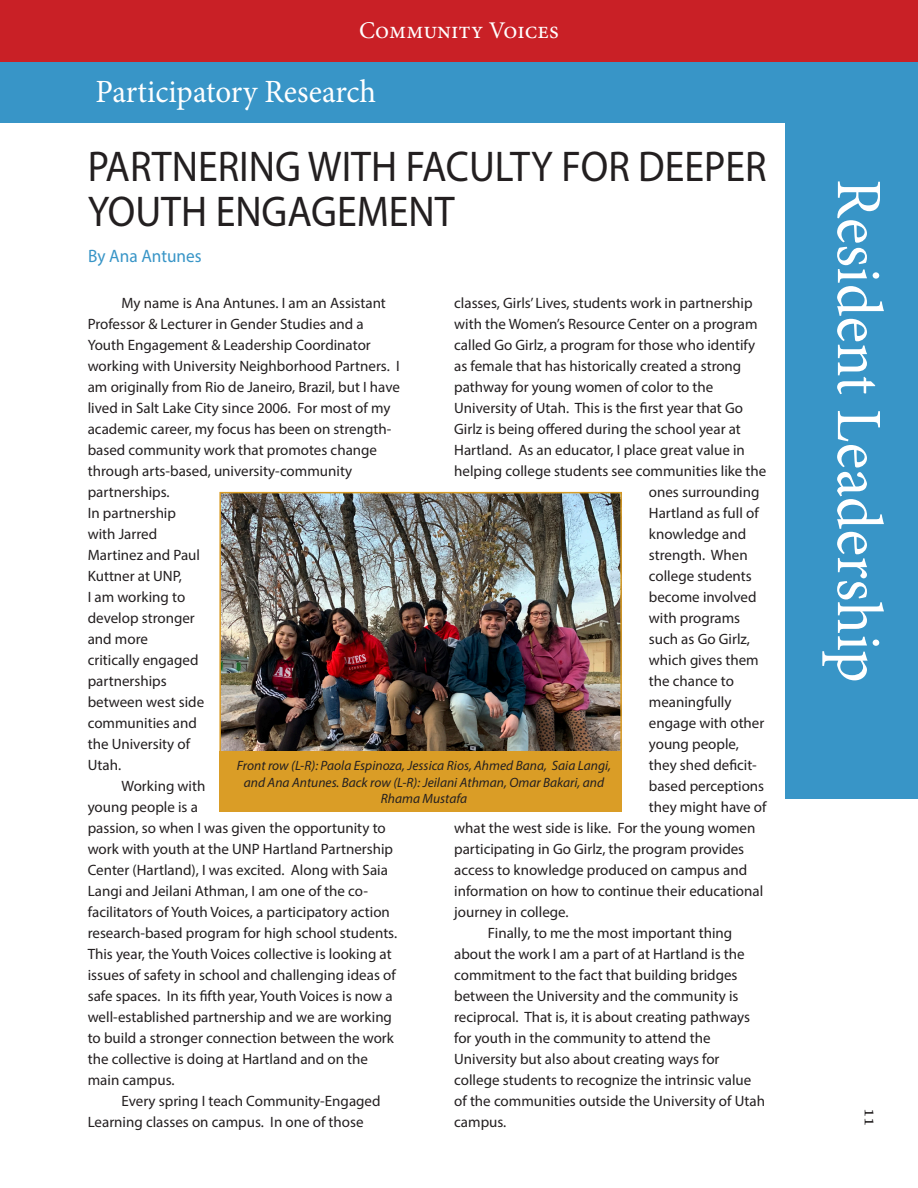
<style>
.page{position:relative;width:918px;height:1188px;background:#fff}
.page>*{position:absolute;margin:0;border:0;box-sizing:border-box;transform-origin:0 0}
.t1{font:64.8px "Minion Pro";color:#fff;scale:.96 1}
.t2{font:43.2px/45px "Myriad Pro";color:#231f20;scale:.93 1}
.t3{font:32.4px "Minion Pro";color:#fff;scale:.96 1}
.t4{font:24px "Minion Pro";color:#fff}
.t5{font:19.5px "Minion Pro";color:#231f20}
.t6{font:18px "Myriad Pro";color:#3895c7;scale:.96 1}
.t7{font:15px/21px "Myriad Pro";color:#231f20}
.t8{font:italic 13.5px/16.2px "Myriad Pro";color:#231f20;text-align:center}
</style>
<div class="page">
<div style="left:0;top:0;width:918px;height:63px;background:#c92026"></div>
<hr style="left:0;top:63px;width:1px;height:60px;background:#3895c7">
<div style="left:1px;top:63px;width:880px;height:60px;background:#3895c7"></div>
<div style="left:785px;top:63px;width:133px;height:736px;background:#3895c7"></div>
<img style="left:222px;top:495px;width:397px;height:256px">
<div style="left:219px;top:492px;width:403px;height:267px;border:2px solid #da9d26"></div>
<div style="left:219px;top:751px;width:403px;height:60px;background:#da9d26"></div>
<p class="t4" style="left:359px;top:14px;width:201px">Community Voices</p>
<p class="t3" style="left:96px;top:70px;width:294px">Participatory Research</p>
<p class="t2" style="left:88px;top:143px;width:732px">PARTNERING WITH FACULTY FOR DEEPER<br>YOUTH ENGAGEMENT</p>
<p class="t6" style="left:88px;top:244px;width:120px">By Ana Antunes</p>
<p class="t7" style="left:454px;top:292px;width:300px">classes, Girls’ Lives, students work in partnership</p>
<p class="t7" style="left:454px;top:313px;width:305px">with the Women’s Resource Center on a program</p>
<p class="t7" style="left:454px;top:334px;width:302px">called Go Girlz, a program for those who identify</p>
<p class="t7" style="left:454px;top:355px;width:289px">as female that has historically created a strong</p>
<p class="t7" style="left:454px;top:376px;width:261px">pathway for young women of color to the</p>
<p class="t7" style="left:454px;top:397px;width:290px">University of Utah. This is the first year that Go</p>
<p class="t7" style="left:454px;top:418px;width:288px">Girlz is being offered during the school year at</p>
<p class="t7" style="left:454px;top:439px;width:292px">Hartland. As an educator, I place great value in</p>
<p class="t7" style="left:454px;top:460px;width:314px">helping college students see communities like the</p>
<p class="t7" style="left:649px;top:481px;width:112px">ones surrounding</p>
<p class="t7" style="left:649px;top:502px;width:111px">Hartland as full of</p>
<p class="t7" style="left:649px;top:523px;width:99px">knowledge and</p>
<p class="t7" style="left:649px;top:544px;width:100px">strength. When</p>
<p class="t7" style="left:649px;top:565px;width:104px">college students</p>
<p class="t7" style="left:649px;top:586px;width:109px">become involved</p>
<p class="t7" style="left:649px;top:607px;width:93px">with programs</p>
<p class="t7" style="left:649px;top:628px;width:103px">such as Go Girlz,</p>
<p class="t7" style="left:649px;top:649px;width:111px">which gives them</p>
<p class="t7" style="left:649px;top:670px;width:87px">the chance to</p>
<p class="t7" style="left:649px;top:691px;width:84px">meaningfully</p>
<p class="t7" style="left:649px;top:712px;width:117px">engage with other</p>
<p class="t7" style="left:649px;top:733px;width:92px">young people,</p>
<p class="t7" style="left:649px;top:754px;width:110px">they shed deficit-</p>
<p class="t7" style="left:649px;top:775px;width:117px">based perceptions</p>
<p class="t7" style="left:649px;top:796px;width:119px">they might have of</p>
<p class="t7" style="left:454px;top:817px;width:303px">what the west side is like. For the young women</p>
<p class="t7" style="left:454px;top:838px;width:292px">participating in Go Girlz, the program provides</p>
<p class="t7" style="left:454px;top:859px;width:294px">access to knowledge produced on campus and</p>
<p class="t7" style="left:454px;top:880px;width:311px">information on how to continue their educational</p>
<p class="t7" style="left:454px;top:901px;width:116px">journey in college.</p>
<p class="t7" style="left:454px;top:922px;width:312px;text-indent:34px">Finally, to me the most important thing about the work I am a part of at Hartland is the commitment to the fact that building bridges between the University and the community is reciprocal. That is, it is about creating pathways for youth in the community to attend the University but also about creating ways for college students to recognize the intrinsic value of the communities outside the University of Utah campus.</p>
<p class="t7" style="left:88px;top:292px;width:314px;text-indent:34px">My name is Ana Antunes. I am an Assistant<br>Professor &amp; Lecturer in Gender Studies and a<br>Youth Engagement &amp; Leadership Coordinator working with University Neighborhood Partners. I am originally from Rio de Janeiro, Brazil, but I have lived in Salt Lake City since 2006. For most of my academic career, my focus has been on strength&shy;based community work that promotes change through arts-based, university-community partnerships.<br>In partnership<br>with Jarred<br>Martinez and Paul<br>Kuttner at UNP,<br>I am working to<br>develop stronger<br>and more<br>critically engaged<br>partnerships<br>between west side<br>communities and<br>the University of<br>Utah.</p>
<p class="t7" style="left:88px;top:775px;width:311px;text-indent:34px">Working with<br>young people is a<br>passion, so when I was given the opportunity to work with youth at the UNP Hartland Partnership Center (Hartland), I was excited. Along with Saia Langi and Jeilani Athman, I am one of the co&shy;facilitators of Youth Voices, a participatory action research-based program for high school students.<br>This year, the Youth Voices collective is looking at issues of safety in school and challenging ideas of safe spaces. In its fifth year, Youth Voices is now a well-established partnership and we are working to build a stronger connection between the work the collective is doing at Hartland and on the main campus.</p>
<p class="t7" style="left:88px;top:1090px;width:294px;text-indent:34px">Every spring I teach Community-Engaged<br>Learning classes on campus. In one of those</p>
<p class="t8" style="left:237px;top:758px;width:376px">Front row (L-R): Paola Espinoza, Jessica Rios, Ahmed Bana, Saia Langi, and Ana Antunes. Back row (L-R): Jeilani Athman, Omar Bakari, and<br>Rhama Mustafa</p>
<p class="t1" style="left:902px;top:179px;width:526px;rotate:90deg">Resident Leadership</p>
<p class="t5" style="left:884px;top:1108px;width:20px;rotate:90deg">11</p>
</div>
